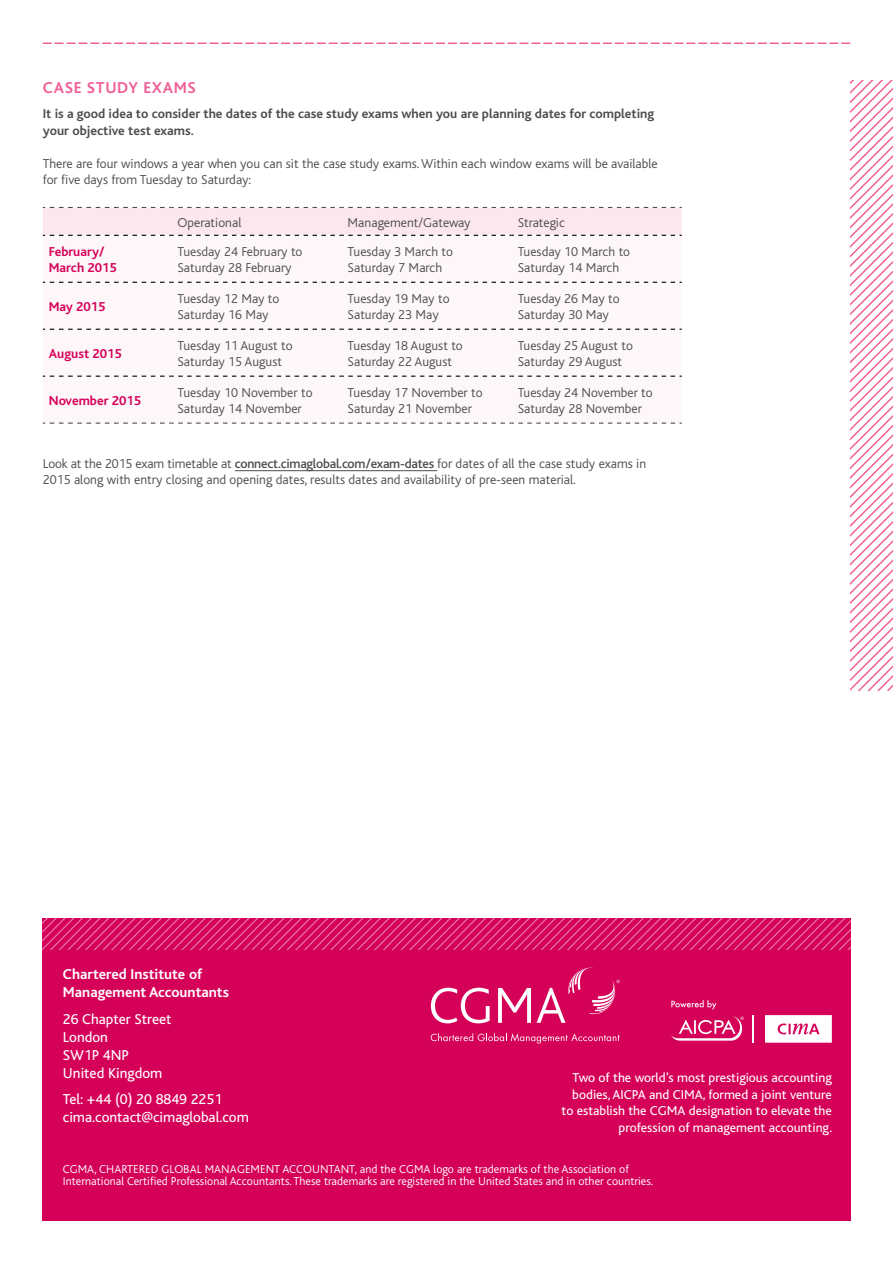
<style>
.page{position:relative;width:893px;height:1263px;background:#fff}
.page>*{position:absolute;margin:0;border:0;box-sizing:border-box;transform-origin:0 0}
.t1{font:700 16.5px "Bliss";letter-spacing:.17em;color:#f06098}
.t2{font:15px/18px "Bliss";color:#fff}
.t3{font:700 15px/18px "Bliss";color:#fff}
.t4{font:300 13.5px/16.5px "Bliss";color:#4d4d4f}
.t5{font:13.5px/16.5px "Bliss";color:#fff;text-align:right}
.t6{font:700 13.5px/16.5px "Bliss";color:#4d4d4f}
.t7{font:700 13.5px/16.5px "Bliss";color:#d50058}
.t8{font:300 12px/11.6px "Bliss";color:#fff}
.s1{font-weight:500}
</style>
<div class="page">
<svg style="left:850px;top:81px;width:43px;height:609px"></svg>
<div style="left:42px;top:918px;width:809px;height:302px;background:#d50058"></div>
<svg style="left:42px;top:918px;width:809px;height:31px"></svg>
<svg style="left:431px;top:988px;width:59px;height:35px"></svg>
<svg style="left:498px;top:988px;width:33px;height:35px"></svg>
<svg style="left:431px;top:1033px;width:189px;height:10px"></svg>
<hr style="left:752px;top:1015px;width:2px;height:27px;background:#fff">
<svg style="left:671px;top:1016px;width:73px;height:25px"></svg>
<svg style="left:671px;top:1000px;width:45px;height:9px"></svg>
<svg style="left:765px;top:1015px;width:67px;height:28px;background:#f9e1eb"></svg>
<svg style="left:537px;top:967px;width:83px;height:56px"></svg>
<hr style="left:235px;top:470px;width:202px;height:1px;background:#4d4d4f">
<svg style="left:43px;top:281px;width:639px;height:142px"></svg>
<svg style="left:43px;top:282px;width:639px;height:1px"></svg>
<svg style="left:43px;top:329px;width:639px;height:1px"></svg>
<svg style="left:43px;top:376px;width:639px;height:1px"></svg>
<svg style="left:43px;top:207px;width:639px;height:29px;background:#f4e0e8"></svg>
<svg style="left:43px;top:423px;width:639px;height:1px"></svg>
<svg style="left:43px;top:43px;width:807px;height:1px"></svg>
<p class="t1" style="left:43px;top:79px;width:155px">Case study exams</p>
<p class="t6" style="left:43px;top:106px;width:613px">It is a good idea to consider the dates of the case study exams when you are planning dates for completing your objective test exams.</p>
<p class="t4" style="left:43px;top:155px;width:616px">There are four windows a year when you can sit the case study exams. Within each window exams will be available for five days from Tuesday to Saturday:</p>
<p class="t4" style="left:178px;top:214px;width:65px">Operational</p>
<p class="t4" style="left:348px;top:214px;width:125px">Management/Gateway</p>
<p class="t4" style="left:518px;top:214px;width:49px">Strategic</p>
<p class="t7" style="left:49px;top:243px;width:69px">February/<br>March 2015</p>
<p class="t4" style="left:178px;top:243px;width:127px">Tuesday 24 February to<br>Saturday 28 February</p>
<p class="t4" style="left:348px;top:243px;width:107px">Tuesday 3 March to<br>Saturday 7 March</p>
<p class="t4" style="left:518px;top:243px;width:114px">Tuesday 10 March to<br>Saturday 14 March</p>
<p class="t7" style="left:49px;top:298px;width:58px">May 2015</p>
<p class="t4" style="left:178px;top:290px;width:103px">Tuesday 12 May to<br>Saturday 16 May</p>
<p class="t4" style="left:348px;top:290px;width:103px">Tuesday 19 May to<br>Saturday 23 May</p>
<p class="t4" style="left:518px;top:290px;width:103px">Tuesday 26 May to<br>Saturday 30 May</p>
<p class="t7" style="left:49px;top:345px;width:74px">August 2015</p>
<p class="t4" style="left:178px;top:337px;width:117px">Tuesday 11 August to<br>Saturday 15 August</p>
<p class="t4" style="left:348px;top:337px;width:117px">Tuesday 18 August to<br>Saturday 22 August</p>
<p class="t4" style="left:518px;top:337px;width:117px">Tuesday 25 August to<br>Saturday 29 August</p>
<p class="t7" style="left:49px;top:392px;width:94px">November 2015</p>
<p class="t4" style="left:178px;top:384px;width:137px">Tuesday 10 N ovember to<br>Saturday 14 N ovember</p>
<p class="t4" style="left:348px;top:384px;width:137px">Tuesday 17 N ovember to<br>Saturday 21 N ovember</p>
<p class="t4" style="left:518px;top:384px;width:137px">Tuesday 24 N ovember to<br>Saturday 28 N ovember</p>
<p class="t4" style="left:43px;top:455px;width:605px">Look at the 2015 exam timetable at <span class="s1">connect.cimaglobal.com/exam-dates</span> for dates of all the case study exams in<br>2015 along with entry closing and opening dates, results dates and availability of pre-seen material.</p>
<p class="t3" style="left:63px;top:965px;width:168px">Chartered Institute of<br>Management Accountants</p>
<p class="t2" style="left:63px;top:1010px;width:110px">26 Chapter Street<br>London<br>SW1P 4NP<br>United Kingdom</p>
<p class="t2" style="left:63px;top:1090px;width:187px">Tel: +44 (0) 20 8849 2251 cima.contact@cimaglobal.com</p>
<p class="t5" style="left:562px;top:1070px;width:272px">Two of the world’s most prestigious accounting bodies, AICPA and CIMA, formed a joint venture to establish the CGMA designation to elevate the profession of management accounting.</p>
<p class="t8" style="left:63px;top:1164px;width:592px">CGMA, CHARTERED GLOBAL MANAGEMENT ACCOUNTANT, and the CGMA logo are trademarks of the Association of<br>International Certified Professional Accountants. These trademarks are registered in the U nited States and in other countries.</p>
</div>
